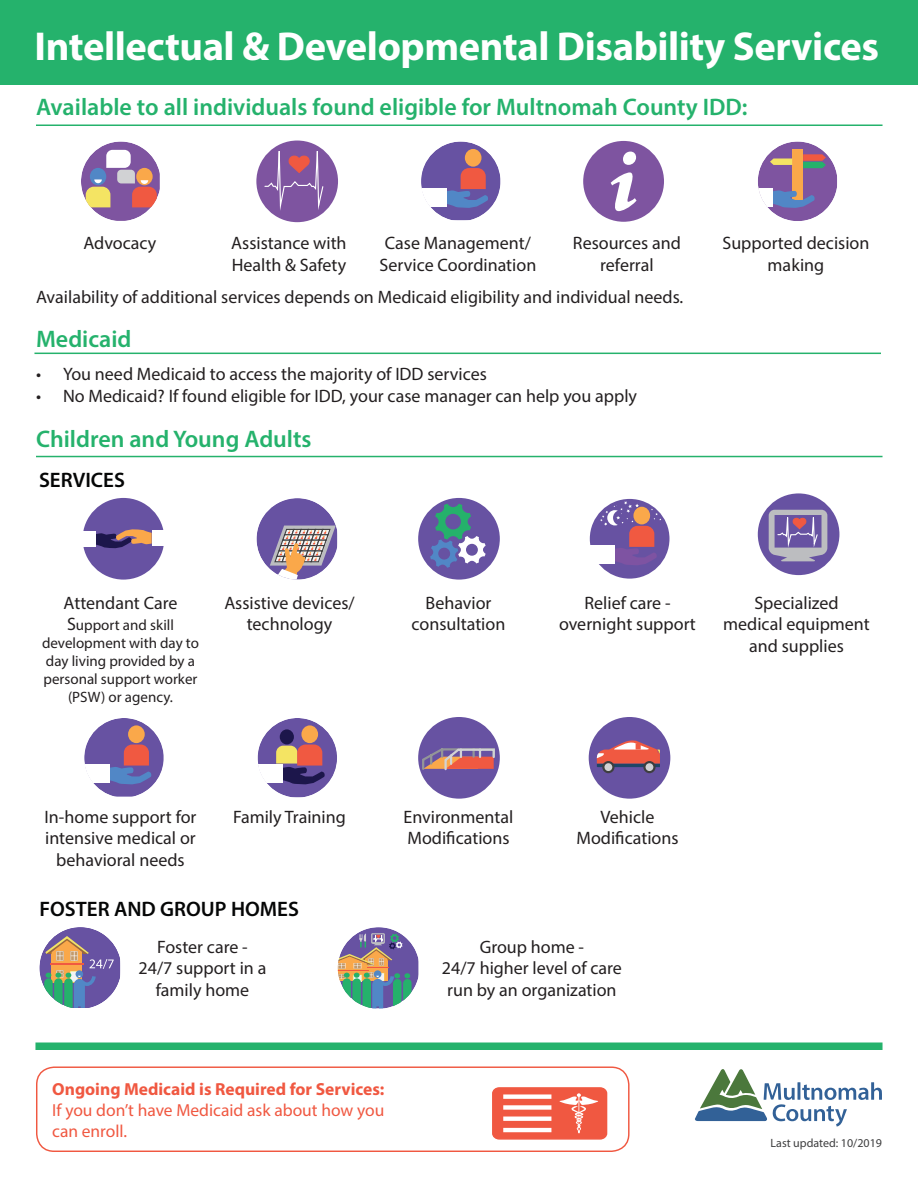
<style>
.page{position:relative;width:918px;height:1188px;background:#fff}
.page>*{position:absolute;margin:0;border:0;box-sizing:border-box;transform-origin:0 0}
.t1{font:700 40.5px "Myriad Pro";letter-spacing:-.01em;color:#fff}
.t2{font:600 24px "Myriad Pro";color:#25b26c}
.t3{font:600 21px "Myriad Pro";color:#050606}
.t4{font:18px/21.6px "Myriad Pro";color:#231f20;text-align:center}
.t5{font:17.4px/21px "Myriad Pro";color:#f05841}
.t6{font:700 17.4px "Myriad Pro";color:#f05841}
.t7{font:15px/18px "Myriad Pro";color:#231f20;text-align:center}
.t8{font:12px "Myriad Pro";color:#3e3e3f}
.s1{font-size:18px}
</style>
<div class="page">
<div style="left:0;top:0;width:918px;height:85px;background:#25b26c"></div>
<div style="left:36px;top:1067px;width:594px;height:85px;border:1px solid #f05841;border-radius:17px"></div>
<svg style="left:695px;top:1069px;width:187px;height:58px"></svg>
<svg style="left:492px;top:1087px;width:116px;height:53px;background:#f16753"></svg>
<div style="left:503px;top:1094px;width:48px;height:5px;background:#fff"></div>
<div style="left:503px;top:1105px;width:48px;height:5px;background:#fff"></div>
<svg style="left:503px;top:1117px;width:48px;height:4px"></svg>
<hr style="left:503px;top:1128px;width:48px;height:4px;background:#fff">
<div style="left:35px;top:1042px;width:848px;height:8px;background:#25b26c"></div>
<svg style="left:81px;top:142px;width:79px;height:79px"></svg>
<svg style="left:758px;top:142px;width:79px;height:79px"></svg>
<div style="left:758px;top:188px;width:15px;height:19px;background:#fff"></div>
<div style="left:583px;top:141px;width:81px;height:81px;background:#7e54a0;border-radius:50%"></div>
<svg style="left:611px;top:152px;width:26px;height:59px"></svg>
<div style="left:256px;top:141px;width:82px;height:81px;background:#7e54a0;border-radius:50%"></div>
<svg style="left:264px;top:140px;width:60px;height:76px"></svg>
<svg style="left:421px;top:142px;width:79px;height:78px"></svg>
<div style="left:465px;top:149px;width:17px;height:18px;background:#faa84a;border-radius:50%"></div>
<svg style="left:84px;top:718px;width:80px;height:79px"></svg>
<div style="left:128px;top:725px;width:17px;height:18px;background:#faa84a;border-radius:50%"></div>
<div style="left:83px;top:498px;width:81px;height:82px;background:#6752a2;border-radius:50%"></div>
<div style="left:74px;top:531px;width:22px;height:16px;background:#fff"></div>
<svg style="left:96px;top:529px;width:56px;height:19px"></svg>
<div style="left:152px;top:530px;width:21px;height:16px;background:#fff"></div>
<svg style="left:257px;top:498px;width:80px;height:81px"></svg>
<div style="left:418px;top:498px;width:82px;height:82px;background:#6752a2;border-radius:50%"></div>
<svg style="left:430px;top:504px;width:56px;height:64px"></svg>
<div style="left:590px;top:499px;width:79px;height:80px;background:#6752a2;border-radius:50%"></div>
<div style="left:590px;top:545px;width:25px;height:19px;background:#fff"></div>
<svg style="left:600px;top:501px;width:61px;height:64px"></svg>
<div style="left:633px;top:507px;width:17px;height:17px;background:#faa84a;border-radius:50%"></div>
<div style="left:758px;top:493px;width:81px;height:82px;background:#6752a2;border-radius:50%"></div>
<svg style="left:769px;top:493px;width:58px;height:68px"></svg>
<div style="left:418px;top:717px;width:82px;height:82px;background:#6752a2;border-radius:50%"></div>
<svg style="left:422px;top:748px;width:73px;height:23px"></svg>
<div style="left:589px;top:717px;width:81px;height:82px;background:#6752a2;border-radius:50%"></div>
<svg style="left:597px;top:740px;width:63px;height:27px"></svg>
<svg style="left:643px;top:761px;width:13px;height:12px"></svg>
<div style="left:646px;top:763px;width:7px;height:8px;background:#d1d2d4;border-radius:50%"></div>
<svg style="left:602px;top:761px;width:12px;height:12px"></svg>
<div style="left:604px;top:763px;width:8px;height:8px;background:#d1d2d4;border-radius:50%"></div>
<svg style="left:258px;top:718px;width:79px;height:79px"></svg>
<div style="left:301px;top:725px;width:17px;height:18px;background:#faa84a;border-radius:50%"></div>
<hr style="left:36px;top:124px;width:847px;height:2px;background:#25b26c">
<hr style="left:34px;top:353px;width:847px;height:1px;background:#25b26c">
<hr style="left:36px;top:456px;width:847px;height:1px;background:#25b26c">
<svg style="left:40px;top:927px;width:80px;height:81px"></svg>
<svg style="left:338px;top:927px;width:80px;height:81px"></svg>
<p class="t1" style="left:34px;top:20px;width:846px">Intellectual &amp; Developmental Disability Services</p>
<p class="t2" style="left:36px;top:91px;width:713px">Available to all individuals found eligible for Multnomah County IDD:</p>
<p class="t4" style="left:84px;top:232px;width:74px">Advocacy</p>
<p class="t4" style="left:231px;top:232px;width:117px;text-align:left">Assistance with<br>Health &amp; Safety</p>
<p class="t4" style="left:380px;top:232px;width:158px;text-align:left">Case Management/<br>Service Coordination</p>
<p class="t4" style="left:573px;top:232px;width:110px">Resources and referral</p>
<p class="t4" style="left:723px;top:232px;width:148px">Supported decision making</p>
<p class="t4" style="left:36px;top:286px;width:649px">Availability of additional services depends on Medicaid eligibility and individual needs.</p>
<p class="t2" style="left:36px;top:324px;width:97px">Medicaid</p>
<p class="t4" style="left:36px;top:363px;width:452px">• You need Medicaid to access the majority of IDD services</p>
<p class="t4" style="left:36px;top:385px;width:603px">• No Medicaid? If found eligible for IDD, your case manager can help you apply</p>
<p class="t2" style="left:36px;top:424px;width:277px">Children and Young Adults</p>
<p class="t3" style="left:39px;top:466px;width:87px">SERVICES</p>
<p class="t4" style="left:64px;top:592px;width:115px">Attendant Care</p>
<p class="t7" style="left:42px;top:616px;width:159px"><span class="s1">S</span>upport and skill development with day to day living provided by a personal support worker (PSW) or agency.</p>
<p class="t4" style="left:224px;top:592px;width:132px">Assistive devices/ technology</p>
<p class="t4" style="left:412px;top:592px;width:95px">Behavior consultation</p>
<p class="t4" style="left:559px;top:592px;width:138px">Relief care - overnight support</p>
<p class="t4" style="left:723px;top:592px;width:148px">Specialized medical equipment and supplies</p>
<p class="t4" style="left:44px;top:806px;width:154px">In-home support for intensive medical or behavioral needs</p>
<p class="t4" style="left:233px;top:806px;width:114px">Family Training</p>
<p class="t4" style="left:404px;top:806px;width:111px;text-align:left">Environmental<br>Modifications</p>
<p class="t4" style="left:576px;top:806px;width:104px">Vehicle<br>Modifications</p>
<p class="t3" style="left:40px;top:896px;width:261px">FOSTER AND GROUP HOMES</p>
<p class="t4" style="left:139px;top:935px;width:129px">Foster care -<br>24/7 support in a family home</p>
<p class="t4" style="left:442px;top:935px;width:181px">Group home -<br>24/7 higher level of care run by an organization</p>
<p class="t6" style="left:52px;top:1078px;width:334px">Ongoing Medicaid is Required for Services:</p>
<p class="t5" style="left:52px;top:1099px;width:334px">If you don’t have Medicaid ask about how you can enroll.</p>
<p class="t8" style="left:771px;top:1136px;width:113px">Last updated: 10/2019</p>
</div>
